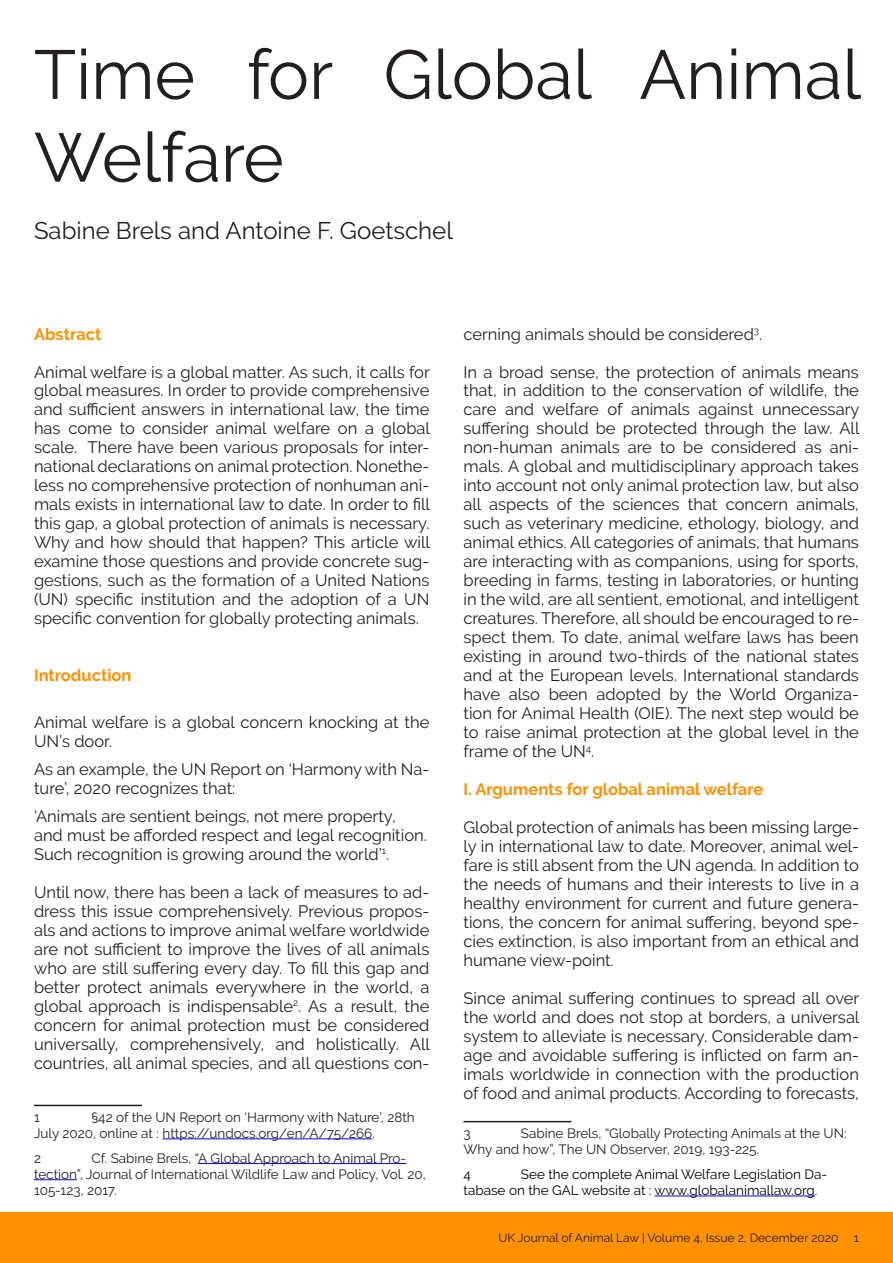
<style>
.page{position:relative;width:893px;height:1263px;background:#fff}
.page>*{position:absolute;margin:0;border:0;box-sizing:border-box;transform-origin:0 0}
.t1{font:69px/82.8px "Raleway";color:#231f20}
.t2{font:24px "Raleway";color:#231f20}
.t3{font:16.5px/18.9px "Raleway";color:#231f20;text-align:justify}
.t4{font:700 16.5px "Raleway";color:#ff9102}
.t5{font:13.5px/16.2px "Raleway";color:#231f20}
.t6{font:13.5px/16.2px "Raleway";color:#000}
.t7{font:12px "Raleway";color:#231f20}
</style>
<div class="page">
<div style="left:1px;top:1213px;width:892px;height:50px;background:#ff9102"></div>
<hr style="left:34px;top:1105px;width:108px;height:1px;background:#231f20">
<hr style="left:163px;top:1138px;width:209px;height:1px;background:#00f">
<hr style="left:198px;top:1163px;width:208px;height:1px;background:#00f">
<hr style="left:34px;top:1179px;width:43px;height:1px;background:#00f">
<hr style="left:463px;top:1121px;width:108px;height:1px;background:#231f20">
<hr style="left:655px;top:1195px;width:160px;height:1px;background:#00f">
<h1 class="t1" style="left:34px;top:33px;width:829px">Time for Global Animal<br>Welfare</h1>
<h2 class="t2" style="left:34px;top:217px;width:420px">Sabine Brels and Antoine F. Goetschel</h2>
<p class="t4" style="left:34px;top:324px;width:69px">Abstract</p>
<p class="t3" style="left:34px;top:362px;width:397px">Animal welfare is a global matter. As such, it calls for global measures. In order to provide comprehensive and sufficient answers in international law, the time has come to consider animal welfare on a global scale. There have been various proposals for inter&shy;national declarations on animal protection. Nonethe&shy;less no comprehensive protection of nonhuman ani&shy;mals exists in international law to date. In order to fill this gap, a global protection of animals is necessary.<br>Why and how should that happen? This article will examine those questions and provide concrete sug&shy;gestions, such as the formation of a United Nations (UN) specific institution and the adoption of a UN specific convention for globally protecting animals.</p>
<p class="t4" style="left:34px;top:666px;width:99px">Introduction</p>
<p class="t3" style="left:34px;top:713px;width:397px">Animal welfare is a global concern knocking at the<br>UN’s door.</p>
<p class="t3" style="left:34px;top:760px;width:397px">As an example, the UN Report on ‘Harmony with Na&shy;ture’, 2020 recognizes that:</p>
<p class="t3" style="left:34px;top:807px;width:394px;text-align:left">‘Animals are sentient beings, not mere property, and must be afforded respect and legal recognition.<br>Such recognition is growing around the world’<sup>1</sup>.</p>
<p class="t3" style="left:34px;top:882px;width:397px">Until now, there has been a lack of measures to ad&shy;dress this issue comprehensively. Previous propos&shy;als and actions to improve animal welfare worldwide are not sufficient to improve the lives of all animals who are still suffering every day. To fill this gap and better protect animals everywhere in the world, a global approach is indispensable<sup>2</sup>. As a result, the concern for animal protection must be considered universally, comprehensively, and holistically. All countries, all animal species, and all questions con-</p>
<p class="t5" style="left:34px;top:1109px;width:382px;text-indent:57px">§42 of the UN Report on ‘Harmony with Nature’, 28th<br>July 2020, online at : https://undocs.org/en/A/75/266.</p>
<p class="t5" style="left:34px;top:1150px;width:9px">2</p>
<p class="t5" style="left:34px;top:1109px;width:7px">1</p>
<p class="t5" style="left:34px;top:1150px;width:393px;text-indent:57px">Cf. Sabine Brels, “A Global Approach to Animal Pro&shy;tection”, Journal of International Wildlife Law and Policy, Vol. 20,<br>105-123, 2017.</p>
<p class="t3" style="left:463px;top:324px;width:300px">cerning animals should be considered<sup>3</sup>.</p>
<p class="t3" style="left:463px;top:362px;width:397px">In a broad sense, the protection of animals means that, in addition to the conservation of wildlife, the care and welfare of animals against unnecessary suffering should be protected through the law. All non-human animals are to be considered as ani&shy;mals. A global and multidisciplinary approach takes into account not only animal protection law, but also all aspects of the sciences that concern animals, such as veterinary medicine, ethology, biology, and animal ethics. All categories of animals, that humans are interacting with as companions, using for sports, breeding in farms, testing in laboratories, or hunting in the wild, are all sentient, emotional, and intelligent creatures. Therefore, all should be encouraged to re&shy;spect them. To date, animal welfare laws has been existing in around two-thirds of the national states and at the European levels. International standards have also been adopted by the World Organiza&shy;tion for Animal Health (OIE). The next step would be to raise animal protection at the global level in the frame of the UN<sup>4</sup>.</p>
<p class="t4" style="left:463px;top:780px;width:301px">I. Arguments for global animal welfare</p>
<p class="t3" style="left:463px;top:817px;width:397px">Global protection of animals has been missing large&shy;ly in international law to date. Moreover, animal wel&shy;fare is still absent from the UN agenda. In addition to the needs of humans and their interests to live in a healthy environment for current and future genera&shy;tions, the concern for animal suffering, beyond spe&shy;cies extinction, is also important from an ethical and humane view-point.</p>
<p class="t3" style="left:463px;top:988px;width:397px">Since animal suffering continues to spread all over the world and does not stop at borders, a universal system to alleviate is necessary. Considerable dam&shy;age and avoidable suffering is inflicted on farm an&shy;imals worldwide in connection with the production of food and animal products. According to forecasts,</p>
<p class="t5" style="left:463px;top:1125px;width:9px">3</p>
<p class="t5" style="left:463px;top:1125px;width:385px;text-indent:57px">Sabine Brels, “Globally Protecting Animals at the UN:<br>Why and how”, The UN Observer, 2019, 193-225.</p>
<p class="t6" style="left:463px;top:1166px;width:9px">4</p>
<p class="t6" style="left:463px;top:1166px;width:365px;text-indent:57px">See the complete Animal Welfare Legislation Da&shy;tabase on the GAL website at : www.globalanimallaw.org.</p>
<p class="t7" style="left:498px;top:1231px;width:342px">UK Journal of Animal Law | Volume 4, Issue 2, December 2020</p>
<p class="t7" style="left:854px;top:1231px;width:7px">1</p>
</div>
